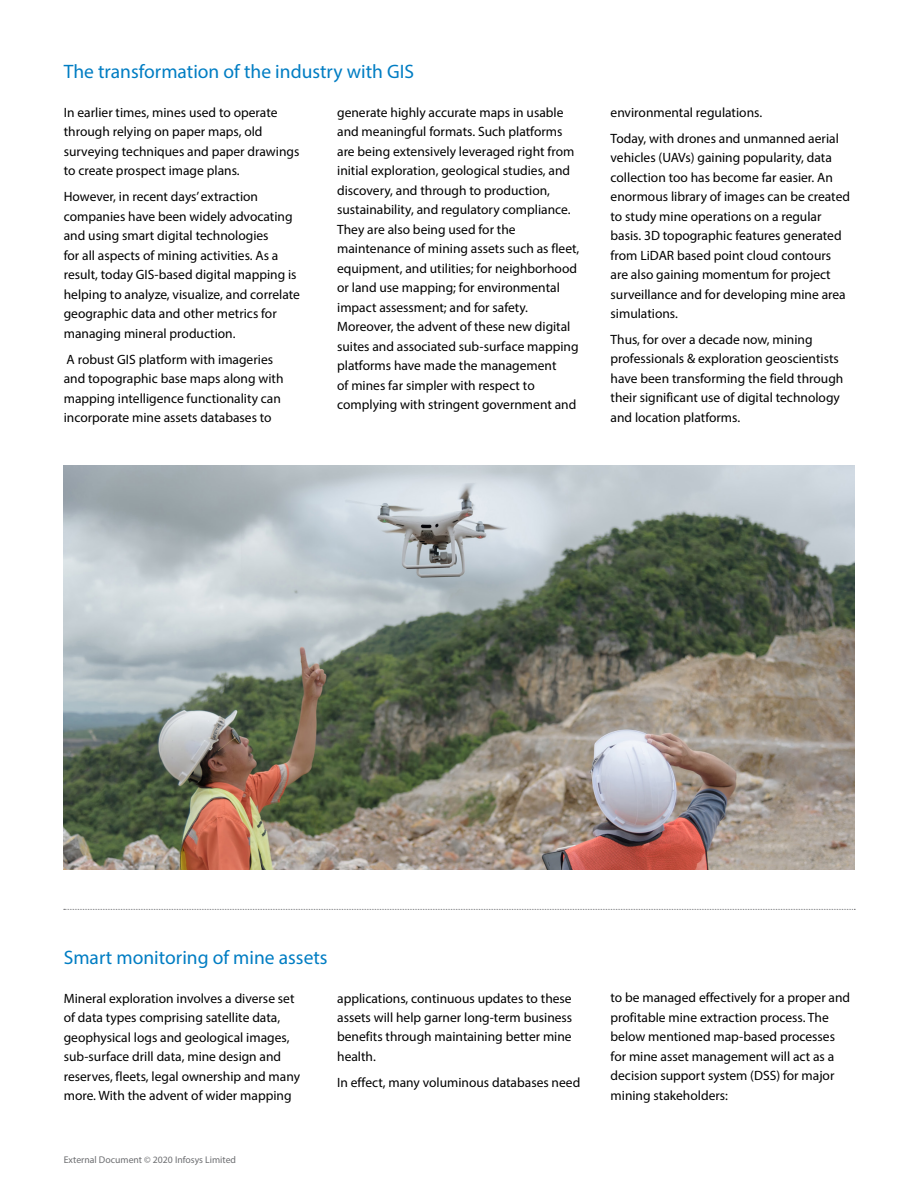
<style>
.page{position:relative;width:918px;height:1188px;background:#fff}
.page>*{position:absolute;margin:0;border:0;box-sizing:border-box;transform-origin:0 0}
.t1{font:19.5px "Myriad Pro";color:#007dc3}
.t2{font:13.5px/19.5px "Myriad Pro";color:#000}
.t3{font:9.75px "Myriad Pro";color:#6d6e71}
</style>
<div class="page">
<img style="left:64px;top:465px;width:790px;height:404px">
<svg style="left:64px;top:909px;width:791px;height:1px"></svg>
<h1 class="t1" style="left:64px;top:60px;width:352px">The transformation of the industry with GIS</h1>
<p class="t2" style="left:64px;top:102px;width:237px">In earlier times, mines used to operate through relying on paper maps, old surveying techniques and paper drawings to create prospect image plans.</p>
<p class="t2" style="left:64px;top:187px;width:238px">However, in recent days’ extraction companies have been widely advocating and using smart digital technologies<br>for all aspects of mining activities. As a result, today GIS-based digital mapping is helping to analyze, visualize, and correlate geographic data and other metrics for managing mineral production.</p>
<p class="t2" style="left:64px;top:349px;width:221px">A robust GIS platform with imageries and topographic base maps along with mapping intelligence functionality can incorporate mine assets databases to</p>
<p class="t2" style="left:337px;top:102px;width:244px">generate highly accurate maps in usable and meaningful formats. Such platforms are being extensively leveraged right from initial exploration, geological studies, and discovery, and through to production, sustainability, and regulatory compliance.<br>They are also being used for the maintenance of mining assets such as fleet, equipment, and utilities; for neighborhood or land use mapping; for environmental impact assessment; and for safety.<br>Moreover, the advent of these new digital suites and associated sub-surface mapping platforms have made the management<br>of mines far simpler with respect to complying with stringent government and</p>
<p class="t2" style="left:611px;top:99px;width:230px;line-height:26px">environmental regulations.<br>Today, with drones and unmanned aerial</p>
<p class="t2" style="left:611px;top:148px;width:241px">vehicles (UAVs) gaining popularity, data collection too has become far easier. An enormous library of images can be created to study mine operations on a regular basis. 3D topographic features generated from LiDAR based point cloud contours are also gaining momentum for project surveillance and for developing mine area simulations.</p>
<p class="t2" style="left:611px;top:329px;width:234px">Thus, for over a decade now, mining professionals &amp; exploration geoscientists have been transforming the field through their significant use of digital technology and location platforms.</p>
<h1 class="t1" style="left:64px;top:945px;width:265px">Smart monitoring of mine assets</h1>
<p class="t2" style="left:64px;top:988px;width:238px">Mineral exploration involves a diverse set of data types comprising satellite data, geophysical logs and geological images, sub-surface drill data, mine design and reserves, fleets, legal ownership and many more. With the advent of wider mapping</p>
<p class="t2" style="left:337px;top:988px;width:237px;text-align:justify">applications, continuous updates to these assets will help garner long-term business benefits through maintaining better mine health.</p>
<p class="t2" style="left:337px;top:1072px;width:245px">In effect, many voluminous databases need</p>
<p class="t3" style="left:64px;top:1154px;width:174px">External Document © 2020 Infosys Limited</p>
<p class="t2" style="left:611px;top:988px;width:241px">to be managed effectively for a proper and profitable mine extraction process. The below mentioned map-based processes for mine asset management will act as a decision support system (DSS) for major mining stakeholders:</p>
</div>
